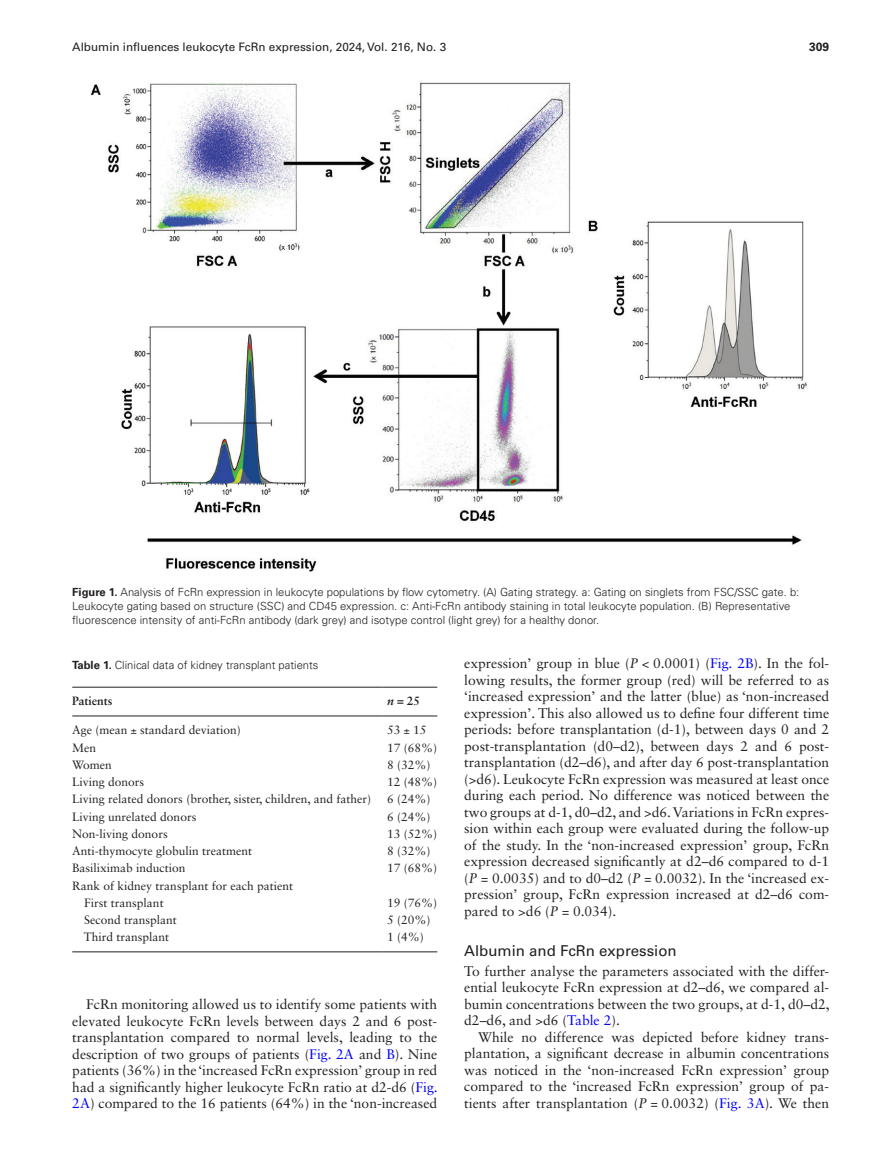
<style>
.page{position:relative;width:893px;height:1174px;background:#fff}
.page>*{position:absolute;margin:0;border:0;box-sizing:border-box;transform-origin:0 0}
.t1{font:15px "Univers LT Std";color:#231f20}
.t2{font:13.8px/16.5px "Sabon LT Std";color:#231f20;text-align:justify}
.t3{font:12px/17.2px "Sabon LT Std";color:#231f20}
.t4{font:700 12px "Sabon LT Std";color:#231f20}
.t5{font:700 12px "Univers LT Std";color:#231f20}
.t6{font:11.7px "Univers LT Std";color:#231f20}
.t7{font:300 11.25px/14.2px "Univers LT Std";color:#231f20}
.s1{font-weight:700}
.s2{font-style:italic}
.s3{color:#00f}
</style>
<div class="page">
<img style="left:91px;top:81px;width:717px;height:490px">
<hr style="left:72px;top:687px;width:311px;height:1px;background:#231f20">
<hr style="left:72px;top:715px;width:311px;height:1px;background:#231f20">
<hr style="left:383px;top:687px;width:54px;height:1px;background:#231f20">
<hr style="left:383px;top:715px;width:54px;height:1px;background:#231f20">
<hr style="left:72px;top:951px;width:311px;height:1px;background:#231f20">
<hr style="left:383px;top:951px;width:54px;height:1px;background:#231f20">
<p class="t6" style="left:72px;top:40px;width:375px">Albumin influences leukocyte FcRn expression, 2024, Vol. 216, No. 3</p>
<p class="t5" style="left:809px;top:40px;width:22px">309</p>
<p class="t7" style="left:72px;top:585px;width:729px"><span class="s1">Figure 1.</span> Analysis of FcRn expression in leukocyte populations by flow cytometry. (A) Gating strategy. a: Gating on singlets from FSC/SSC gate. b:<br>Leukocyte gating based on structure (SSC) and CD45 expression. c: Anti-FcRn antibody staining in total leukocyte population. (B) Representative fluorescence intensity of anti-FcRn antibody (dark grey) and isotype control (light grey) for a healthy donor.</p>
<p class="t7" style="left:72px;top:658px;width:248px"><span class="s1">Table 1.</span> Clinical data of kidney transplant patients</p>
<p class="t4" style="left:72px;top:693px;width:42px">Patients</p>
<p class="t4" style="left:387px;top:693px;width:34px"><span class="s2">n</span>=25</p>
<p class="t3" style="left:72px;top:721px;width:170px">Age (mean ± standard deviation)</p>
<p class="t3" style="left:387px;top:721px;width:41px">53 ± 15</p>
<p class="t3" style="left:72px;top:738px;width:25px">Men</p>
<p class="t3" style="left:387px;top:738px;width:52px">17 (68%)</p>
<p class="t3" style="left:72px;top:756px;width:41px">Women</p>
<p class="t3" style="left:387px;top:756px;width:45px">8 (32%)</p>
<p class="t3" style="left:72px;top:773px;width:74px">Living donors</p>
<p class="t3" style="left:387px;top:773px;width:52px">12 (48%)</p>
<p class="t3" style="left:72px;top:790px;width:300px">Living related donors (brother, sister, children, and father)</p>
<p class="t3" style="left:387px;top:790px;width:45px">6 (24%)</p>
<p class="t3" style="left:72px;top:807px;width:126px">Living unrelated donors</p>
<p class="t3" style="left:387px;top:807px;width:45px">6 (24%)</p>
<p class="t3" style="left:72px;top:825px;width:97px">Non-living donors</p>
<p class="t3" style="left:387px;top:825px;width:52px">13 (52%)</p>
<p class="t3" style="left:72px;top:842px;width:181px">Anti-thymocyte globulin treatment</p>
<p class="t3" style="left:387px;top:842px;width:45px">8 (32%)</p>
<p class="t3" style="left:72px;top:859px;width:115px">Basiliximab induction</p>
<p class="t3" style="left:387px;top:859px;width:52px">17 (68%)</p>
<p class="t3" style="left:84px;top:876px;width:210px;text-indent:-12px">Rank of kidney transplant for each patient<br>First transplant</p>
<p class="t2" style="left:464px;top:655px;width:366px">expression’ group in blue (<span class="s2">P</span> &lt; 0.0001) (<span class="s3">Fig. 2B</span>). In the fol&shy;lowing results, the former group (red) will be referred to as ‘increased expression’ and the latter (blue) as ‘non-increased expression’. This also allowed us to define four different time periods: before transplantation (d-1), between days 0 and 2 post-transplantation (d0–d2), between days 2 and 6 post&shy;transplantation (d2–d6), and after day 6 post-transplantation (&gt;d6). Leukocyte FcRn expression was measured at least once during each period. No difference was noticed between the two groups at d-1, d0–d2, and &gt;d6. Variations in FcRn expres&shy;sion within each group were evaluated during the follow-up of the study. In the ‘non-increased expression’ group, FcRn expression decreased significantly at d2–d6 compared to d-1 (<span class="s2">P</span> = 0.0035) and to d0–d2 (<span class="s2">P</span> = 0.0032). In the ‘increased ex&shy;pression’ group, FcRn expression increased at d2–d6 com&shy;pared to &gt;d6 (<span class="s2">P</span> = 0.034).</p>
<p class="t1" style="left:464px;top:942px;width:214px">Albumin and FcRn expression</p>
<p class="t2" style="left:464px;top:962px;width:367px">To further analyse the parameters associated with the differ&shy;ential leukocyte FcRn expression at d2–d6, we compared al&shy;bumin concentrations between the two groups, at d-1, d0–d2, d2–d6, and &gt;d6 (<span class="s3">Table 2</span>).</p>
<p class="t2" style="left:464px;top:1028px;width:366px;text-indent:14px">While no difference was depicted before kidney trans&shy;plantation, a significant decrease in albumin concentrations was noticed in the ‘non-increased FcRn expression’ group compared to the ‘increased FcRn expression’ group of pa&shy;tients after transplantation (<span class="s2">P</span> = 0.0032) (<span class="s3">Fig. 3A</span>). We then</p>
<p class="t3" style="left:387px;top:894px;width:52px">19 (76%)</p>
<p class="t3" style="left:84px;top:911px;width:94px">Second transplant</p>
<p class="t3" style="left:387px;top:911px;width:45px">5 (20%)</p>
<p class="t3" style="left:84px;top:928px;width:87px">Third transplant</p>
<p class="t3" style="left:387px;top:928px;width:38px">1 (4%)</p>
<p class="t2" style="left:72px;top:996px;width:367px;text-indent:14px">FcRn monitoring allowed us to identify some patients with elevated leukocyte FcRn levels between days 2 and 6 post&shy;transplantation compared to normal levels, leading to the description of two groups of patients (<span class="s3">Fig. 2A</span> and <span class="s3">B</span>). Nine patients (36%) in the ‘increased FcRn expression’ group in red had a significantly higher leukocyte FcRn ratio at d2-d6 (<span class="s3">Fig.<br>2A</span>) compared to the 16 patients (64%) in the ‘non-increased</p>
</div>
